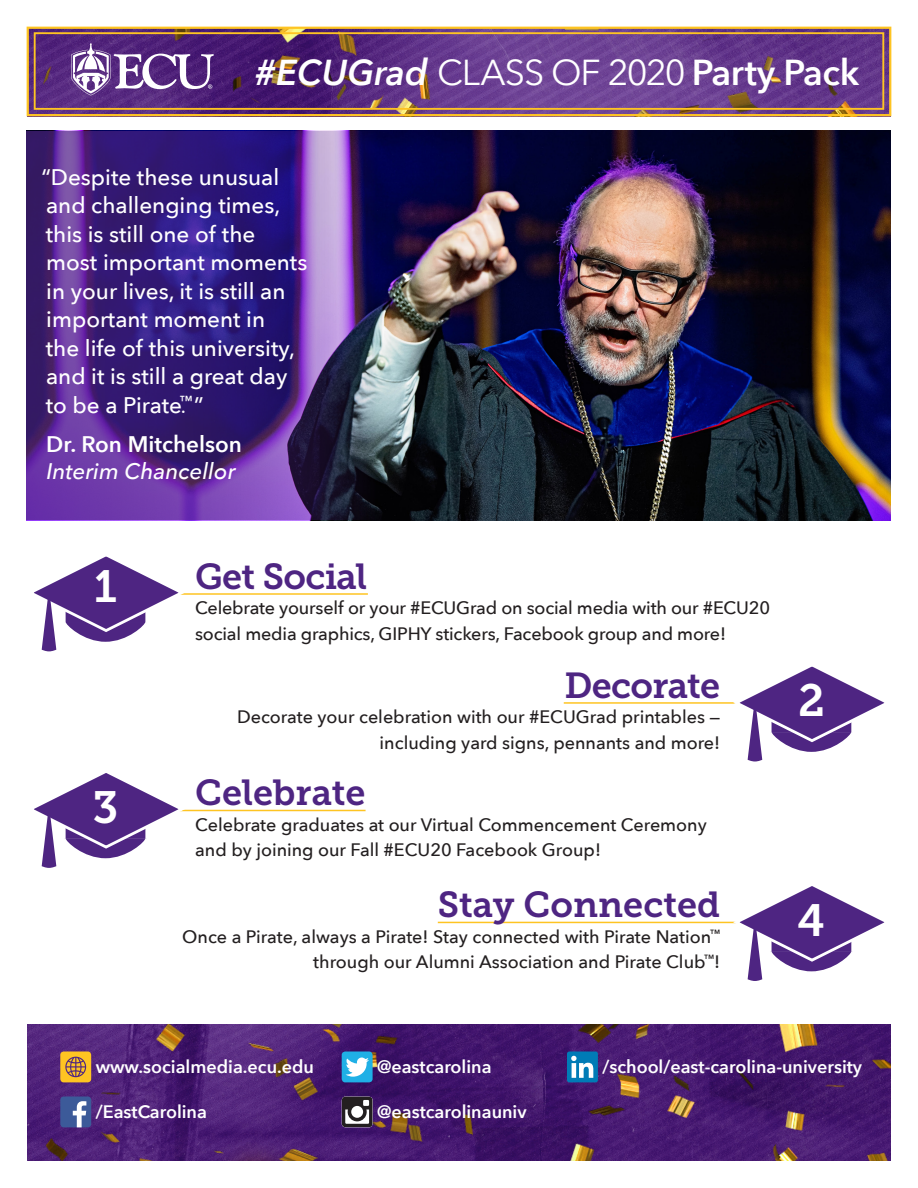
<style>
.page{position:relative;width:918px;height:1188px;background:#fff}
.page>*{position:absolute;margin:0;border:0;box-sizing:border-box;transform-origin:0 0}
.t1{font:45px "Museo Slab 700";color:#fff}
.t2{font:36px "Avenir Next";letter-spacing:-.03em;color:#fff}
.t3{font:36px "Museo Slab 700";color:#4e2582}
.t4{font:36px "Museo Slab 700";letter-spacing:-.02em;color:#4e2582}
.t5{font:500 22.5px/28.5px "Avenir Next";color:#fff}
.t6{font:italic 500 22.5px "Avenir Next";color:#fff}
.t7{font:600 22.5px "Avenir Next";color:#fff}
.t8{font:500 18px/25.5px "Avenir Next";color:#231f20}
.t9{font:600 18px "Avenir Next";color:#fff}
.s1{font-weight:600;font-style:italic}
.s2{font-weight:600}
.s3{font-weight:400}
</style>
<div class="page">
<img style="left:376px;top:131px;width:514px;height:389px">
<img style="left:27px;top:131px;width:349px;height:389px">
<img style="left:30px;top:30px;width:858px;height:83px">
<svg style="left:71px;top:43px;width:143px;height:52px"></svg>
<div style="left:27px;top:27px;width:864px;height:89px;border:2px solid #fec422"></div>
<div style="left:34px;top:32px;width:850px;height:78px;border:2px solid #fec422"></div>
<img style="left:28px;top:1024px;width:862px;height:137px">
<hr style="left:149px;top:593px;width:219px;height:2px;background:#fec422">
<hr style="left:174px;top:810px;width:192px;height:1px;background:#fec422">
<svg style="left:34px;top:556px;width:150px;height:95px"></svg>
<svg style="left:34px;top:773px;width:150px;height:95px"></svg>
<hr style="left:564px;top:702px;width:183px;height:2px;background:#fec422">
<hr style="left:438px;top:922px;width:302px;height:1px;background:#fec422">
<svg style="left:733px;top:666px;width:152px;height:96px"></svg>
<svg style="left:733px;top:886px;width:152px;height:95px"></svg>
<div style="left:60px;top:1052px;width:31px;height:30px;background:#fec422;border-radius:3px"></div>
<svg style="left:65px;top:1057px;width:21px;height:20px"></svg>
<div style="left:60px;top:1096px;width:31px;height:31px;background:#3c5a99;border-radius:3px"></div>
<svg style="left:73px;top:1101px;width:13px;height:26px"></svg>
<div style="left:342px;top:1052px;width:31px;height:30px;background:#1fb0e6;border-radius:4px"></div>
<svg style="left:345px;top:1058px;width:24px;height:19px"></svg>
<svg style="left:342px;top:1096px;width:31px;height:31px"></svg>
<svg style="left:342px;top:1097px;width:31px;height:30px"></svg>
<svg style="left:567px;top:1052px;width:31px;height:30px"></svg>
<p class="t2" style="left:255px;top:42px;width:606px"><span class="s1">#ECUGrad</span> CLASS OF 2020 <span class="s2">Party Pack</span></p>
<p class="t5" style="left:41px;top:162px;width:268px">“Despite these unusual and challenging times, this is still one of the most important moments in your lives, it is still an important moment in<br>the life of this university, and it is still a great day to be a Pirate<sup>™</sup><span class="s3">.</span> ”</p>
<p class="t7" style="left:46px;top:424px;width:197px">Dr. Ron Mitchelson</p>
<p class="t6" style="left:46px;top:452px;width:191px">Interim Chancellor</p>
<p class="t1" style="left:94px;top:561px;width:24px">1</p>
<p class="t1" style="left:92px;top:782px;width:28px">3</p>
<p class="t4" style="left:195px;top:556px;width:174px">Get Social</p>
<p class="t8" style="left:195px;top:595px;width:576px">Celebrate yourself or your #ECUGrad on social media with our #ECU20 social media graphics, GIPHY stickers, Facebook group and more!</p>
<p class="t4" style="left:564px;top:665px;width:157px">Decorate</p>
<p class="t8" style="left:237px;top:704px;width:485px;text-align:right">Decorate your celebration with our #ECUGrad printables — including yard signs, pennants and more!</p>
<p class="t3" style="left:195px;top:772px;width:172px">Celebrate</p>
<p class="t8" style="left:195px;top:811px;width:513px">Celebrate graduates at our Virtual Commencement Ceremony and by joining our Fall #ECU20 Facebook Group!</p>
<p class="t3" style="left:438px;top:884px;width:284px">Stay Connected</p>
<p class="t8" style="left:182px;top:923px;width:540px;text-align:right">Once a Pirate, always a Pirate! Stay connected with Pirate Nation<sup>™ </sup>through our Alumni Association and Pirate Club<sup>™</sup>!</p>
<p class="t1" style="left:798px;top:675px;width:28px">2</p>
<p class="t1" style="left:798px;top:895px;width:29px">4</p>
<p class="t9" style="left:96px;top:1052px;width:220px">www.socialmedia.ecu.edu</p>
<p class="t9" style="left:96px;top:1097px;width:113px">/EastCarolina</p>
<p class="t9" style="left:377px;top:1052px;width:116px">@eastcarolina</p>
<p class="t9" style="left:377px;top:1097px;width:151px">@eastcarolinauniv</p>
<p class="t9" style="left:602px;top:1052px;width:261px">/school/east-carolina-university</p>
</div>
